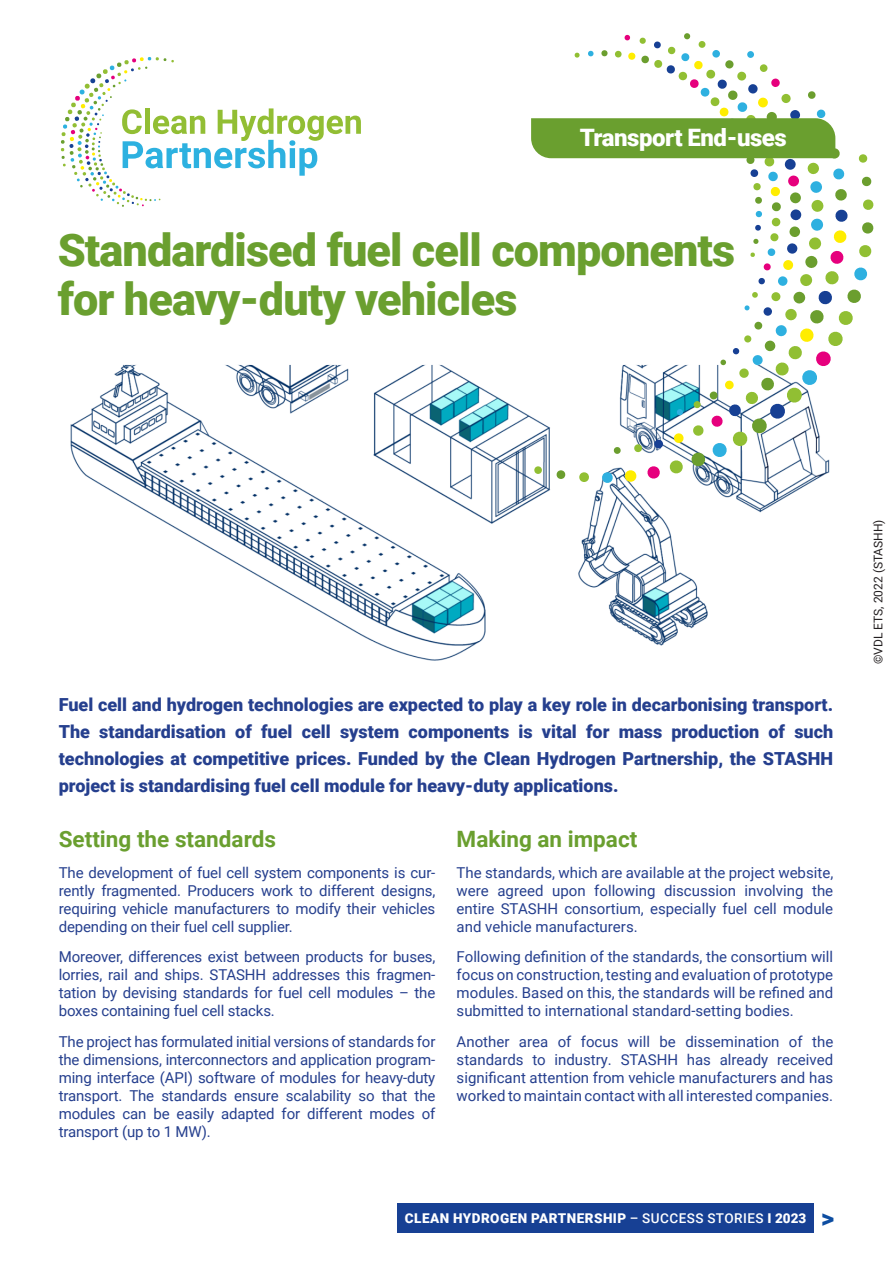
<style>
.page{position:relative;width:893px;height:1263px;background:#fff}
.page>*{position:absolute;margin:0;border:0;box-sizing:border-box;transform-origin:0 0}
.t1{font:900 45px/49.5px "Roboto";letter-spacing:-.02em;color:#6a9f2f}
.t2{font:900 24px "Roboto";letter-spacing:-.02em;color:#fff}
.t3{font:700 22.5px "Roboto";color:#6a9f2f}
.t4{font:900 18px/27px "Roboto";color:#253f8e;text-align:justify}
.t5{font:15px/18px "Roboto";letter-spacing:-.01em;color:#253f8e;text-align:justify}
.t6{font:900 13.5px "Roboto";letter-spacing:.035em;color:#fff}
.t7{font:12px "Roboto";color:#231f20}
.s1{font-weight:500}
.s2{font-size:25.65px;color:#0d4da1}
</style>
<div class="page">
<img style="left:70px;top:365px;width:740px;height:296px">
<svg style="left:61px;top:57px;width:300px;height:150px"></svg>
<div style="left:397px;top:1202px;width:416px;height:30px;background:#174094"></div>
<svg style="left:531px;top:34px;width:342px;height:449px"></svg>
<h2 class="t2" style="left:579px;top:120px;width:208px">Transport End-uses</h2>
<h1 class="t1" style="left:58px;top:223px;width:678px">Standardised fuel cell components for heavy-duty vehicles</h1>
<p class="t4" style="left:59px;top:690px;width:775px">Fuel cell and hydrogen technologies are expected to play a key role in decarbonising transport.<br>The standardisation of fuel cell system components is vital for mass production of such technologies at competitive prices. Funded by the Clean Hydrogen Partnership, the STASHH project is standardising fuel cell module for heavy-duty applications.</p>
<h3 class="t3" style="left:59px;top:823px;width:219px">Setting the standards</h3>
<p class="t5" style="left:59px;top:862px;width:378px">The development of fuel cell system components is cur&shy;rently fragmented. Producers work to different designs, requiring vehicle manufacturers to modify their vehicles depending on their fuel cell supplier.</p>
<p class="t5" style="left:59px;top:947px;width:378px">Moreover, differences exist between products for buses, lorries, rail and ships. STASHH addresses this fragmen&shy;tation by devising standards for fuel cell modules – the boxes containing fuel cell stacks.</p>
<p class="t5" style="left:59px;top:1032px;width:378px">The project has formulated initial versions of standards for the dimensions, interconnectors and application program&shy;ming interface (API) software of modules for heavy-duty transport. The standards ensure scalability so that the modules can be easily adapted for different modes of transport (up to 1 MW).</p>
<h3 class="t3" style="left:456px;top:823px;width:182px">Making an impact</h3>
<p class="t5" style="left:456px;top:862px;width:378px">The standards, which are available at the project website, were agreed upon following discussion involving the entire STASHH consortium, especially fuel cell module and vehicle manufacturers.</p>
<p class="t5" style="left:456px;top:947px;width:378px">Following definition of the standards, the consortium will focus on construction, testing and evaluation of prototype modules. Based on this, the standards will be refined and submitted to international standard-setting bodies.</p>
<p class="t5" style="left:456px;top:1032px;width:378px">Another area of focus will be dissemination of the standards to industry. STASHH has already received significant attention from vehicle manufacturers and has worked to maintain contact with all interested companies.</p>
<p class="t6" style="left:405px;top:1208px;width:430px">CLEAN HYDROGEN PARTNERSHIP <span class="s1">– SUCCESS STORIES</span> I 2023 <span class="s2">&gt;</span></p>
<p class="t7" style="left:869px;top:664px;width:146px;rotate:-90deg">©VDL ETS, 2022 (STASHH)</p>
</div>
